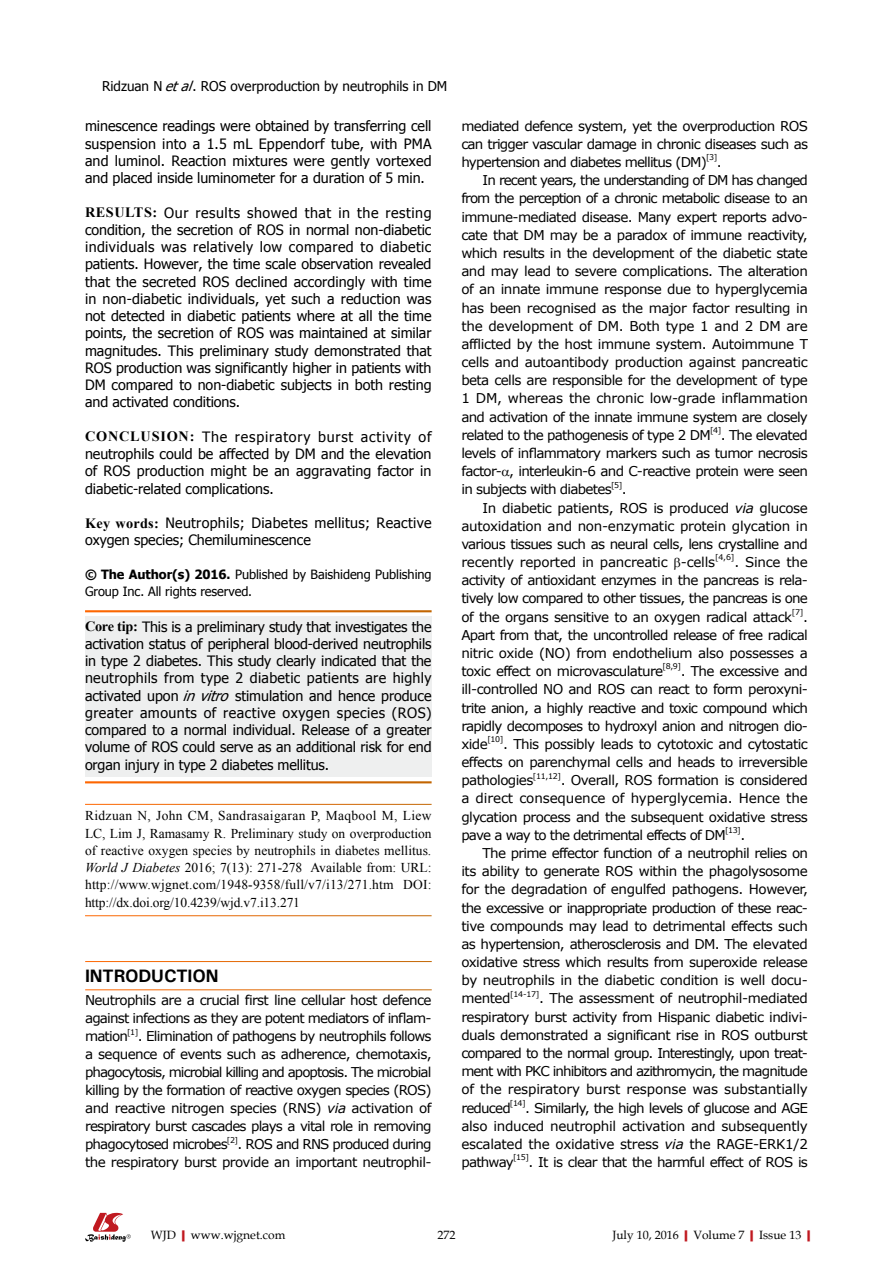
<style>
.page{position:relative;width:893px;height:1263px;background:#fff}
.page>*{position:absolute;margin:0;border:0;box-sizing:border-box;transform-origin:0 0}
.t1{font:700 18px "Univers";letter-spacing:-.01em;color:#000}
.t2{font:14.25px/17.2px "Tahoma";letter-spacing:-.005em;color:#000;text-align:justify}
.t3{font:14.25px/17.2px "Tahoma";letter-spacing:.02em;color:#000}
.t4{font:13.5px/18.1px "Verdana";letter-spacing:-.045em;color:#000;text-align:justify}
.t5{font:13.5px/17.2px "Times New Roman";letter-spacing:.015em;color:#000;text-align:justify}
.t6{font:13.5px "Verdana";letter-spacing:-.07em;color:#000}
.t7{font:13.5px "Verdana";letter-spacing:-.02em;color:#000}
.t8{font:13.5px "Tahoma";color:#000}
.t9{font:13.5px "Verdana";letter-spacing:-.025em;color:#000}
.t10{font:13.5px "Verdana";letter-spacing:-.015em;color:#000}
.t11{font:12.75px/17.2px "Tahoma";letter-spacing:-.005em;color:#000}
.t12{font:12px "Book Antiqua";color:#000}
.t13{font:7.8px "Verdana";letter-spacing:-.04em;color:#000}
.s1{font-style:italic}
.s2{font-family:"Times New Roman";font-weight:700}
.s3{font-weight:700}
.s4{font-weight:700;color:#c01920}
</style>
<div class="page">
<div style="left:85px;top:616px;width:347px;height:161px;background:#eeefef"></div>
<svg style="left:85px;top:1213px;width:46px;height:29px"></svg>
<p class="t8" style="left:102px;top:77px;width:347px">Ridzuan N <span class="s1">etal</span>. ROS overproduction by neutrophils in DM</p>
<p class="t2" style="left:85px;top:117px;width:348px">minescence readings were obtained by transferring cell suspension into a 1.5 mL Eppendorf tube, with PMA and luminol. Reaction mixtures were gently vortexed and placed inside luminometer for a duration of 5 min.</p>
<p class="t2" style="left:85px;top:203px;width:348px"><span class="s2">RESULTS:</span> Our results showed that in the resting condition, the secretion of ROS in normal non-diabetic individuals was relatively low compared to diabetic patients. However, the time scale observation revealed that the secreted ROS declined accordingly with time in non-diabetic individuals, yet such a reduction was not detected in diabetic patients where at all the time points, the secretion of ROS was maintained at similar magnitudes. This preliminary study demonstrated that ROS production was significantly higher in patients with DM compared to non-diabetic subjects in both resting and activated conditions.</p>
<p class="t2" style="left:85px;top:427px;width:348px"><span class="s2">CONCLUSION:</span> The respiratory burst activity of neutrophils could be affected by DM and the elevation of ROS production might be an aggravating factor in diabetic-related complications.</p>
<p class="t3" style="left:85px;top:514px;width:348px"><span class="s2">Key words:</span> Neutrophils; Diabetes mellitus; Reactive oxygen species; Chemiluminescence</p>
<p class="t11" style="left:85px;top:565px;width:348px"><span class="s3">© The Author(s) 2016.</span> Published by Baishideng Publishing<br>Group Inc. All rights reserved.</p>
<p class="t2" style="left:85px;top:617px;width:348px"><span class="s2">Core tip:</span> This is a preliminary study that investigates the activation status of peripheral blood-derived neutrophils in type 2 diabetes. This study clearly indicated that the neutrophils from type 2 diabetic patients are highly activated upon <span class="s1">invitro</span> stimulation and hence produce greater amounts of reactive oxygen species (ROS) compared to a normal individual. Release of a greater volume of ROS could serve as an additional risk for end organ injury in type 2 diabetes mellitus.</p>
<p class="t5" style="left:85px;top:807px;width:348px">Ridzuan N, John CM, Sandrasaigaran P, Maqbool M, Liew LC, Lim J, Ramasamy R. Preliminary study on overproduction of reactive oxygen species by neutrophils in diabetes mellitus.<br><span class="s1">World J Diabetes</span> 2016; 7(13): 271-278 Available from: URL: http://www.wjgnet.com/1948-9358/full/v7/i13/271.htm DOI: http://dx.doi.org/10.4239/wjd.v7.i13.271</p>
<p class="t1" style="left:85px;top:964px;width:135px">INTRODUCTION</p>
<p class="t4" style="left:85px;top:991px;width:348px">Neutrophils are a crucial first line cellular host defence against infections as they are potent mediators of inflam&shy;mation</p>
<p class="t13" style="left:127px;top:1026px;width:13px">[1]</p>
<p class="t4" style="left:85px;top:1027px;width:348px;text-indent:53px">. Elimination of pathogens by neutrophils follows a sequence of events such as adherence, chemotaxis, phagocytosis, microbial killing and apoptosis. The microbial killing by the formation of reactive oxygen species (ROS) and reactive nitrogen species (RNS) <span class="s1">via</span> activation of respiratory burst cascades plays a vital role in removing phagocytosed microbes</p>
<p class="t13" style="left:227px;top:1134px;width:13px">[2]</p>
<p class="t4" style="left:85px;top:1135px;width:348px;text-align:right">. ROS and RNS produced during<br>the respiratory burst provide an important neutrophil-</p>
<p class="t4" style="left:461px;top:117px;width:348px">mediated defence system, yet the overproduction ROS can trigger vascular damage in chronic diseases such as hypertension and diabetes mellitus (DM)</p>
<p class="t13" style="left:706px;top:152px;width:13px">[3]</p>
<p class="t4" style="left:717px;top:153px;width:6px">.</p>
<p class="t6" style="left:483px;top:171px;width:327px">In recent years, the understanding of DM has changed</p>
<p class="t6" style="left:461px;top:189px;width:348px">from the perception of a chronic metabolic disease to an</p>
<p class="t4" style="left:461px;top:207px;width:348px">immune-mediated disease. Many expert reports advo-</p>
<p class="t4" style="left:461px;top:226px;width:348px">cate that DM may be a paradox of immune reactivity,</p>
<p class="t4" style="left:461px;top:244px;width:348px">which results in the development of the diabetic state</p>
<p class="t4" style="left:461px;top:262px;width:348px">and may lead to severe complications. The alteration</p>
<p class="t4" style="left:461px;top:280px;width:348px">of an innate immune response due to hyperglycemia</p>
<p class="t4" style="left:461px;top:298px;width:348px">has been recognised as the major factor resulting in</p>
<p class="t7" style="left:461px;top:317px;width:348px">the development of DM. Both type 1 and 2 DM are</p>
<p class="t4" style="left:461px;top:335px;width:348px">afflicted by the host immune system. Autoimmune T</p>
<p class="t4" style="left:461px;top:353px;width:348px">cells and autoantibody production against pancreatic</p>
<p class="t4" style="left:461px;top:371px;width:348px">beta cells are responsible for the development of type</p>
<p class="t10" style="left:461px;top:389px;width:348px">1 DM, whereas the chronic low-grade inflammation</p>
<p class="t4" style="left:461px;top:407px;width:348px">and activation of the innate immune system are closely</p>
<p class="t4" style="left:461px;top:426px;width:251px">related to the pathogenesis of type 2 DM</p>
<p class="t13" style="left:710px;top:425px;width:13px">[4]</p>
<p class="t4" style="left:461px;top:426px;width:348px;text-indent:260px">. The elevated levels of inflammatory markers such as tumor necrosis factor- , interleukin-6 and C-reactive protein were seen in subjects with diabetes</p>
<p class="t13" style="left:611px;top:479px;width:13px">[5]</p>
<p class="t4" style="left:622px;top:480px;width:6px">.</p>
<p class="t4" style="left:483px;top:498px;width:327px">In diabetic patients, ROS is produced <span class="s1">via</span> glucose</p>
<p class="t9" style="left:461px;top:516px;width:348px">autoxidation and non-enzymatic protein glycation in</p>
<p class="t4" style="left:461px;top:535px;width:348px">various tissues such as neural cells, lens crystalline and</p>
<p class="t7" style="left:461px;top:553px;width:255px">recently reported in pancreatic -cells</p>
<p class="t13" style="left:715px;top:552px;width:21px">[4,6]</p>
<p class="t4" style="left:461px;top:553px;width:348px;text-indent:273px">. Since the activity of antioxidant enzymes in the pancreas is rela&shy;tively low compared to other tissues, the pancreas is one of the organs sensitive to an oxygen radical attack</p>
<p class="t13" style="left:792px;top:607px;width:13px">[7]</p>
<p class="t4" style="left:461px;top:607px;width:348px;text-indent:342px">.<br>Apart from that, the uncontrolled release of free radical nitric oxide (NO) from endothelium also possesses a toxic effect on microvasculature</p>
<p class="t13" style="left:663px;top:661px;width:20px">[8,9]</p>
<p class="t4" style="left:461px;top:662px;width:348px;text-indent:219px">. The excessive and ill-controlled NO and ROS can react to form peroxyni&shy;trite anion, a highly reactive and toxic compound which rapidly decomposes to hydroxyl anion and nitrogen dio&shy;xide</p>
<p class="t13" style="left:487px;top:734px;width:18px">[10]</p>
<p class="t4" style="left:461px;top:735px;width:348px;text-indent:42px">. This possibly leads to cytotoxic and cytostatic effects on parenchymal cells and heads to irreversible pathologies</p>
<p class="t13" style="left:533px;top:770px;width:30px">[11,12]</p>
<p class="t4" style="left:461px;top:771px;width:348px;text-indent:99px">. Overall, ROS formation is considered a direct consequence of hyperglycemia. Hence the glycation process and the subsequent oxidative stress pave a way to the detrimental effects of DM</p>
<p class="t13" style="left:725px;top:825px;width:17px">[13]</p>
<p class="t4" style="left:740px;top:826px;width:6px">.</p>
<p class="t4" style="left:483px;top:844px;width:327px">The prime effector function of a neutrophil relies on</p>
<p class="t4" style="left:461px;top:862px;width:348px">its ability to generate ROS within the phagolysosome</p>
<p class="t4" style="left:461px;top:880px;width:348px">for the degradation of engulfed pathogens. However,</p>
<p class="t4" style="left:461px;top:898px;width:348px">the excessive or inappropriate production of these reac-</p>
<p class="t4" style="left:461px;top:917px;width:348px">tive compounds may lead to detrimental effects such</p>
<p class="t4" style="left:461px;top:935px;width:348px">as hypertension, atherosclerosis and DM. The elevated</p>
<p class="t4" style="left:461px;top:953px;width:348px">oxidative stress which results from superoxide release</p>
<p class="t4" style="left:461px;top:971px;width:348px">by neutrophils in the diabetic condition is well docu-</p>
<p class="t4" style="left:461px;top:989px;width:51px">mented</p>
<p class="t13" style="left:510px;top:988px;width:31px">[14-17]</p>
<p class="t4" style="left:461px;top:989px;width:348px;text-indent:78px">. The assessment of neutrophil-mediated respiratory burst activity from Hispanic diabetic indivi&shy;duals demonstrated a significant rise in ROS outburst compared to the normal group. Interestingly, upon treat&shy;ment with PKC inhibitors and azithromycin, the magnitude of the respiratory burst response was substan-tially reduced</p>
<p class="t13" style="left:510px;top:1097px;width:17px">[14]</p>
<p class="t4" style="left:461px;top:1098px;width:348px;text-indent:64px">. Similarly, the high levels of glucose and AGE also induced neutrophil activation and subsequently escalated the oxidative stress <span class="s1">via</span> the RAGE-ERK1/2 pathway</p>
<p class="t13" style="left:513px;top:1152px;width:17px">[15]</p>
<p class="t4" style="left:529px;top:1153px;width:281px">. It is clear that the harmful effect of ROS is</p>
<p class="t12" style="left:151px;top:1226px;width:136px">WJD<span class="s4">|</span>www.wjgnet.com</p>
<p class="t12" style="left:437px;top:1226px;width:19px">272</p>
<p class="t12" style="left:612px;top:1226px;width:205px">July 10, 2016<span class="s4">|</span>Volume 7<span class="s4">|</span>Issue 13<span class="s4">|</span></p>
</div>
